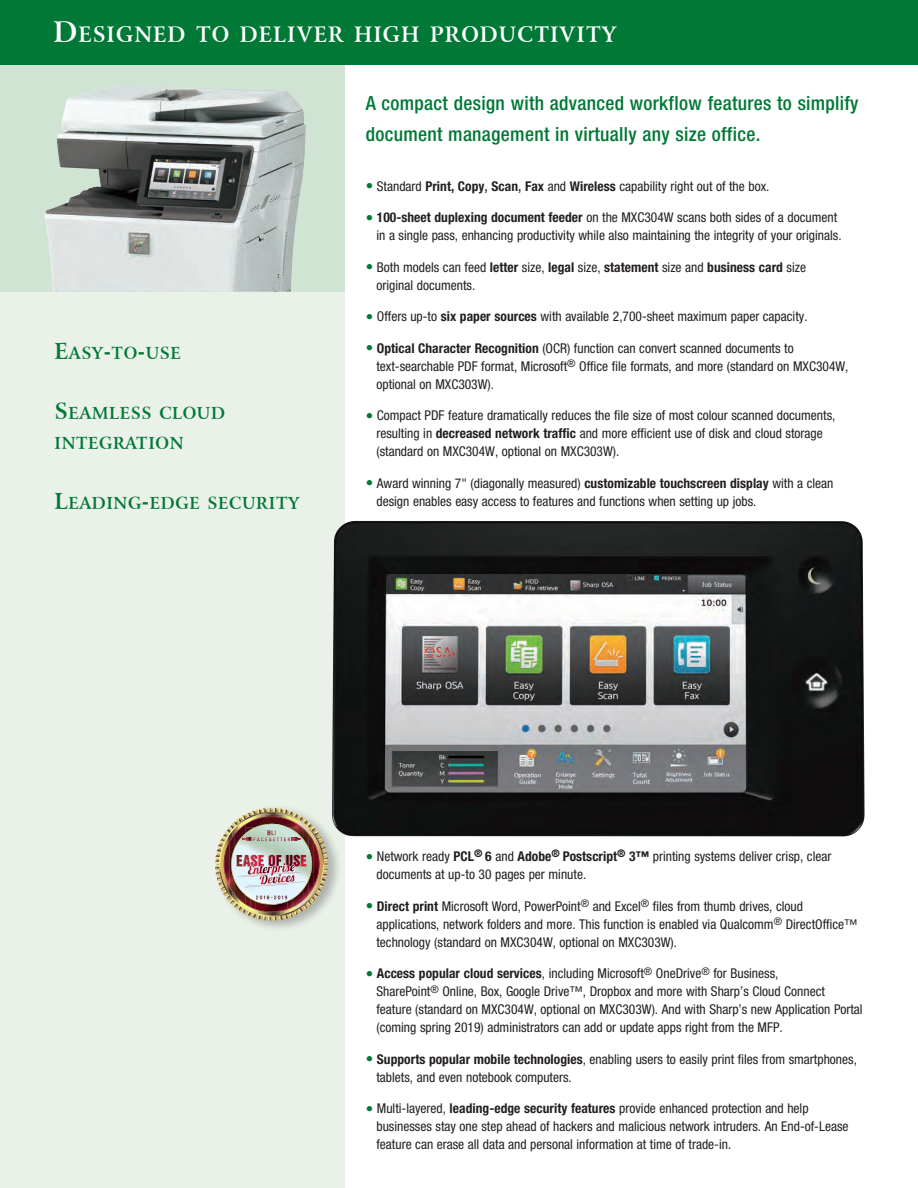
<style>
.page{position:relative;width:918px;height:1188px;background:#fff}
.page>*{position:absolute;margin:0;border:0;box-sizing:border-box;transform-origin:0 0}
.VM_Title_White_Bembo{font:700 21.3px "Arrus BT";letter-spacing:.055em;color:#fff;scale:.95 1}
.Sales_Lead-in_Blurb{font:500 condensed 19.5px/31.5px "Helvetica Neue LT Std";letter-spacing:.015em;color:#007836}
.VM_Title_White_Bembo-2{font:700 16.5px/30px "Arrus BT";letter-spacing:.04em;color:#007836;scale:.95 1}
.Feature_Page_Body_9{font:condensed 13.5px/18px "Helvetica Neue LT Std";color:#231f20}
.s1{font-size:28.35px}
.s2{font-size:22.05px}
.s3{font-size:15px;color:#007836}
.s4{font-weight:700}
.s5{font-weight:500}
</style>
<div class="page">
<div style="left:0;top:0;width:344px;height:1188px;background:#e9f1e9"></div>
<div style="left:0;top:0;width:918px;height:65px;background:#007836"></div>
<img style="left:332px;top:521px;width:533px;height:315px">
<div style="left:0;top:65px;width:344px;height:227px;background:#d0e4d4"></div>
<img style="left:45px;top:86px;width:261px;height:206px">
<div style="left:214px;top:804px;width:129px;height:129px;background:#231f20;opacity:.31"></div>
<img style="left:215px;top:807px;width:114px;height:115px">
<p class="VM_Title_White_Bembo" style="left:53px;top:21px;width:594px"><span class="s1">D</span>ESIGNED TO DELIVER HIGH PRODUCTIVITY</p>
<p class="VM_Title_White_Bembo-2" style="left:55px;top:339px;width:135px"><span class="s2">E</span>ASY<span class="s2">-</span>TO<span class="s2">-</span>USE</p>
<p class="VM_Title_White_Bembo-2" style="left:55px;top:399px;width:180px"><span class="s2">S</span> EAMLESS CLOUD<br>INTEGRATION</p>
<p class="VM_Title_White_Bembo-2" style="left:55px;top:489px;width:259px"><span class="s2">L</span>EADING<span class="s2">-</span>EDGE SECURITY</p>
<p class="Sales_Lead-in_Blurb" style="left:366px;top:87px;width:494px">A compact design with advanced workflow features to simplify document management in virtually any size office.</p>
<p class="Feature_Page_Body_9" style="left:366px;top:177px;width:405px"><span class="s3">•</span> Standard <span class="s4">Print, Copy</span><span class="s5">,</span> <span class="s4">Scan</span><span class="s5">,</span> <span class="s4">Fax</span> and <span class="s4">Wireless</span> capability right out of the box.</p>
<p class="Feature_Page_Body_9" style="left:376px;top:208px;width:467px;text-indent:-11px"><span class="s3">•</span> <span class="s4">100-sheet duplexing document feeder</span> on the MXC304W scans both sides of a document in a single pass, enhancing productivity while also maintaining the integrity of your originals.</p>
<p class="Feature_Page_Body_9" style="left:376px;top:258px;width:431px;text-indent:-11px"><span class="s3">•</span> Both models can feed <span class="s4">letter</span> size, <span class="s4">legal</span> size, <span class="s4">statement</span> size and <span class="s4">business card</span> size original documents.</p>
<p class="Feature_Page_Body_9" style="left:366px;top:307px;width:443px"><span class="s3">•</span> Offers up-to <span class="s4">six paper sources</span> with available 2,700-sheet maximum paper capacity.</p>
<p class="Feature_Page_Body_9" style="left:376px;top:339px;width:474px;text-indent:-11px"><span class="s3">•</span> <span class="s4">Optical Character Recognition</span> (OCR) function can convert scanned documents to text-searchable PDF format, Microsoft<sup>®</sup> Office file formats, and more (standard on MXC304W, optional on MXC303W).</p>
<p class="Feature_Page_Body_9" style="left:376px;top:406px;width:460px;text-indent:-11px"><span class="s3">•</span> Compact PDF feature dramatically reduces the file size of most colour scanned documents, resulting in <span class="s4">decreased network traffic</span> and more efficient use of disk and cloud storage (standard on MXC304W, optional on MXC303W).</p>
<p class="Feature_Page_Body_9" style="left:376px;top:474px;width:459px;text-indent:-11px"><span class="s3">•</span> Award winning 7" (diagonally measured) <span class="s4">customizable touchscreen display</span> with a clean design enables easy access to features and functions when setting up jobs.</p>
<p class="Feature_Page_Body_9" style="left:376px;top:847px;width:456px;text-indent:-11px"><span class="s3">•</span> Network ready <span class="s4">PCL</span><sup>®</sup> <span class="s4">6</span> and <span class="s4">Adobe</span><sup>®</sup> <span class="s4">Postscript</span><sup>®</sup> <span class="s4">3™</span> printing systems deliver crisp, clear documents at up-to 30 pages per minute.</p>
<p class="Feature_Page_Body_9" style="left:376px;top:897px;width:483px;text-indent:-11px"><span class="s3">•</span> <span class="s4">Direct print</span> Microsoft Word, PowerPoint<sup>®</sup> and Excel<sup>®</sup> files from thumb drives, cloud applications, network folders and more. This function is enabled via Qualcomm<sup>®</sup> DirectOffice™ technology (standard on MXC304W, optional on MXC303W).</p>
<p class="Feature_Page_Body_9" style="left:376px;top:964px;width:488px;text-indent:-11px"><span class="s3">•</span> <span class="s4">Access popular cloud services</span>, including Microsoft<sup>®</sup> OneDrive<sup>®</sup> for Business,<br>SharePoint<sup>®</sup> Online, Box, Google Drive™, Dropbox and more with Sharp’s Cloud Connect feature (standard on MXC304W, optional on MXC303W). And with Sharp’s new Application Portal (coming spring 2019) administrators can add or update apps right from the MFP.</p>
<p class="Feature_Page_Body_9" style="left:376px;top:1050px;width:482px;text-indent:-11px"><span class="s3">•</span> <span class="s4">Supports popular mobile technologies</span>, enabling users to easily print files from smartphones, tablets, and even notebook computers.</p>
<p class="Feature_Page_Body_9" style="left:376px;top:1099px;width:474px;text-indent:-11px"><span class="s3">•</span> Multi-layered, <span class="s4">leading-edge security features</span> provide enhanced protection and help businesses stay one step ahead of hackers and malicious network intruders. An End-of-Lease feature can erase all data and personal information at time of trade-in.</p>
</div>
